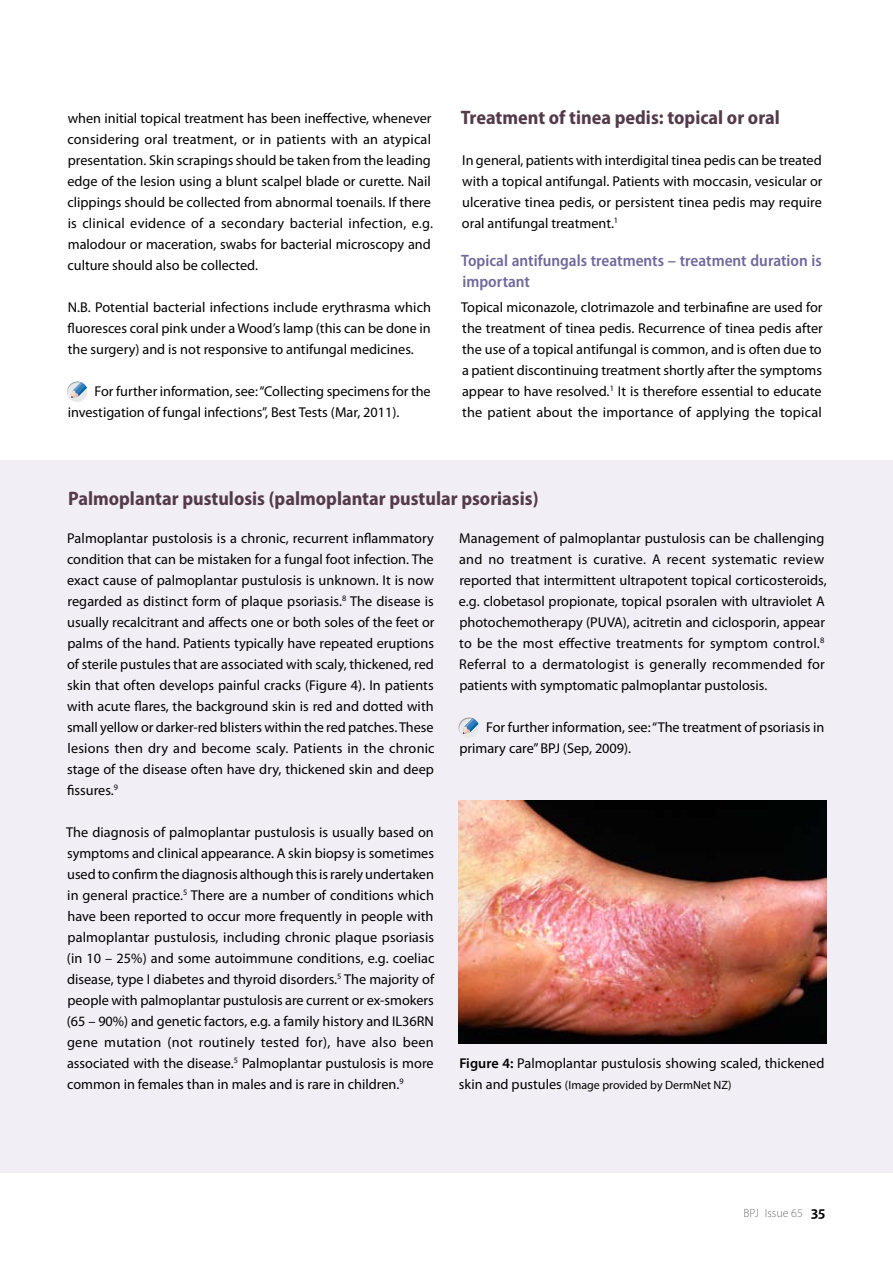
<style>
.page{position:relative;width:893px;height:1263px;background:#fff}
.page>*{position:absolute;margin:0;border:0;box-sizing:border-box;transform-origin:0 0}
.t1{font:700 semi-condensed 19.5px "Myriad Pro";color:#543a4a}
.t2{font:600 semi-condensed 16.5px/21px "Myriad Pro";color:#71699d}
.t3{font:14.25px/21px "Myriad Pro";color:#000;text-align:justify}
.t4{font:12px "Myriad Pro";color:#000}
.t5{font:300 12px "Myriad Pro";color:#707173}
.s1{font-weight:600}
.s2{font-size:14.25px}
.s3{font-weight:600;font-size:15.75px;color:#000}
</style>
<div class="page">
<div style="left:1px;top:460px;width:892px;height:713px;background:#f1eff5"></div>
<img style="left:458px;top:800px;width:368px;height:244px">
<div style="left:456px;top:716px;width:24px;height:22px;background:#000;opacity:.4"></div>
<svg style="left:463px;top:718px;width:15px;height:16px"></svg>
<div style="left:65px;top:380px;width:24px;height:22px;background:#000;opacity:.4"></div>
<svg style="left:71px;top:382px;width:16px;height:16px"></svg>
<p class="t3" style="left:67px;top:107px;width:367px;text-align:left">when initial topical treatment has been ineffective, whenever considering oral treatment, or in patients with an atypical presentation. Skin scrapings should be taken from the leading edge of the lesion using a blunt scalpel blade or curette. Nail clippings should be collected from abnormal toenails. If there is clinical evidence of a secondary bacterial infection, e.g. malodour or maceration, swabs for bacterial microscopy and culture should also be collected.</p>
<p class="t3" style="left:68px;top:297px;width:365px">N.B. Potential bacterial infections include erythrasma which fluoresces coral pink under a Wood’s lamp (this can be done in the surgery) and is not responsive to antifungal medicines.</p>
<p class="t3" style="left:68px;top:380px;width:365px;text-indent:27px">For further information, see: “Collecting specimens for the investigation of fungal infections”, Best Tests (Mar, 2011).</p>
<h1 class="t1" style="left:461px;top:107px;width:321px">Treatment of tinea pedis: topical or oral</h1>
<p class="t3" style="left:462px;top:149px;width:362px">In general, patients with interdigital tinea pedis can be treated with a topical antifungal. Patients with moccasin, vesicular or ulcerative tinea pedis, or persistent tinea pedis may require oral antifungal treatment.<sup>1</sup></p>
<p class="t2" style="left:461px;top:250px;width:362px">Topical antifungals treatments – treatment duration is important</p>
<p class="t3" style="left:461px;top:296px;width:363px">Topical miconazole, clotrimazole and terbinafine are used for the treatment of tinea pedis. Recurrence of tinea pedis after the use of a topical antifungal is common, and is often due to a patient discontinuing treatment shortly after the symptoms appear to have resolved.<sup>1</sup> It is therefore essential to educate the patient about the importance of applying the topical</p>
<h1 class="t1" style="left:68px;top:488px;width:472px">Palmoplantar pustulosis (palmoplantar pustular psoriasis)</h1>
<p class="t3" style="left:67px;top:528px;width:369px">Palmoplantar pustolosis is a chronic, recurrent inflammatory condition that can be mistaken for a fungal foot infection. The exact cause of palmoplantar pustulosis is unknown. It is now regarded as distinct form of plaque psoriasis.<sup>8</sup> The disease is usually recalcitrant and affects one or both soles of the feet or palms of the hand. Patients typically have repeated eruptions of sterile pustules that are associated with scaly, thickened, red skin that often develops painful cracks (Figure 4). In patients with acute flares, the background skin is red and dotted with small yellow or darker-red blisters within the red patches. These lesions then dry and become scaly. Patients in the chronic stage of the disease often have dry, thickened skin and deep fissures.<sup>9</sup></p>
<p class="t3" style="left:66px;top:821px;width:370px">The diagnosis of palmoplantar pustulosis is usually based on symptoms and clinical appearance. A skin biopsy is sometimes used to confirm the diagnosis although this is rarely undertaken in general practice.<sup>5</sup> There are a number of conditions which have been reported to occur more frequently in people with palmoplantar pustulosis, including chronic plaque psoriasis (in 10 – 25%) and some autoimmune conditions, e.g. coeliac disease, type I diabetes and thyroid disorders.<sup>5</sup> The majority of people with palmoplantar pustulosis are current or ex-smokers (65 – 90%) and genetic factors, e.g. a family history and IL36RN gene mutation (not routinely tested for), have also been associated with the disease.<sup>5</sup> Palmoplantar pustulosis is more common in females than in males and is rare in children.<sup>9</sup></p>
<p class="t3" style="left:459px;top:527px;width:369px;text-align:left">Management of palmoplantar pustulosis can be challenging and no treatment is curative. A recent systematic review reported that intermittent ultrapotent topical corticosteroids, e.g. clobetasol propionate, topical psoralen with ultraviolet A photochemotherapy (PUVA), acitretin and ciclosporin, appear to be the most effective treatments for symptom control.<sup>8<br></sup>Referral to a dermatologist is generally recommended for patients with symptomatic palmoplantar pustolosis.</p>
<p class="t3" style="left:459px;top:716px;width:366px;text-indent:27px">For further information, see: “The treatment of psoriasis in primary care” BPJ (Sep, 2009).</p>
<p class="t3" style="left:459px;top:1052px;width:367px"><span class="s1">Figure 4:</span> Palmoplantar pustulosis showing scaled, thickened</p>
<p class="t4" style="left:459px;top:1078px;width:274px"><span class="s2">skin and pustules</span> (Image provided by DermNet NZ)</p>
<p class="t5" style="left:743px;top:1206px;width:83px">BPJ Issue 65 <span class="s3">35</span></p>
</div>
